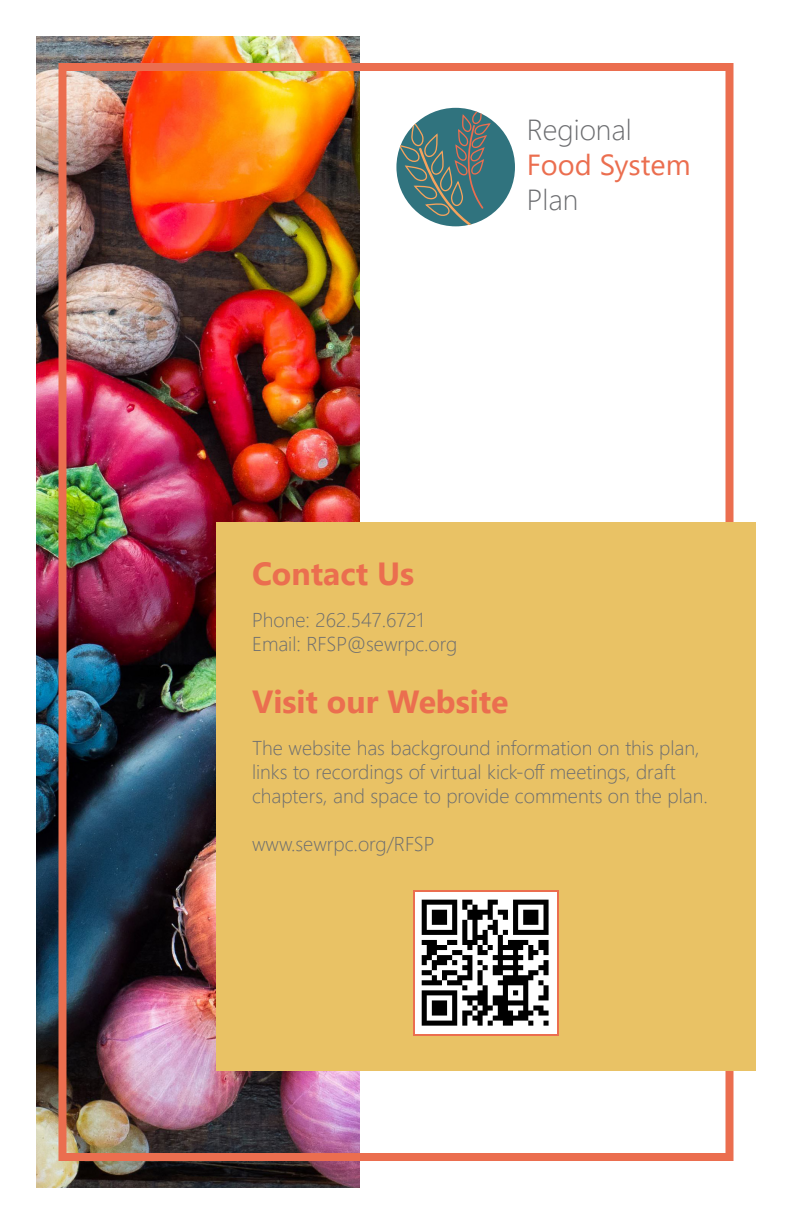
<style>
.page{position:relative;width:792px;height:1224px;background:#fff}
.page>*{position:absolute;margin:0;border:0;box-sizing:border-box;transform-origin:0 0}
.Heading_1{font:700 32px "Segoe UI";color:#eb6e4f}
.t1{font:300 29px/34.8px "Segoe UI";color:#6c6d70}
.Text{font:300 20px/24px "Segoe UI";color:#6c6d70}
.s1{font-weight:400;color:#eb6e4f}
</style>
<div class="page">
<img style="left:36px;top:36px;width:324px;height:1152px">
<div style="left:58px;top:63px;width:676px;height:1098px;border:8px solid #eb6e4f"></div>
<div style="left:396px;top:108px;width:119px;height:118px;background:#30737e;border-radius:50%"></div>
<svg style="left:398px;top:108px;width:100px;height:118px"></svg>
<div style="left:216px;top:522px;width:540px;height:549px;background:#e9c265"></div>
<img style="left:416px;top:893px;width:140px;height:140px">
<div style="left:413px;top:890px;width:146px;height:146px;border:2px solid #eb6e4f"></div>
<p class="t1" style="left:527px;top:110px;width:165px">Regional<br><span class="s1">Food System<br></span>Plan</p>
<p class="Heading_1" style="left:252px;top:543px;width:164px">Contact Us</p>
<p class="Text" style="left:252px;top:606px;width:173px">Phone: 262.547.6721</p>
<p class="Text" style="left:252px;top:630px;width:207px">Email: RFSP@sewrpc.org</p>
<p class="Heading_1" style="left:252px;top:672px;width:258px">Visit our Website</p>
<p class="Text" style="left:252px;top:734px;width:457px">The website has background information on this plan, links to recordings of virtual kick-off meetings, draft chapters, and space to provide comments on the plan.</p>
<p class="Text" style="left:252px;top:830px;width:184px">www.sewrpc.org/RFSP</p>
</div>
